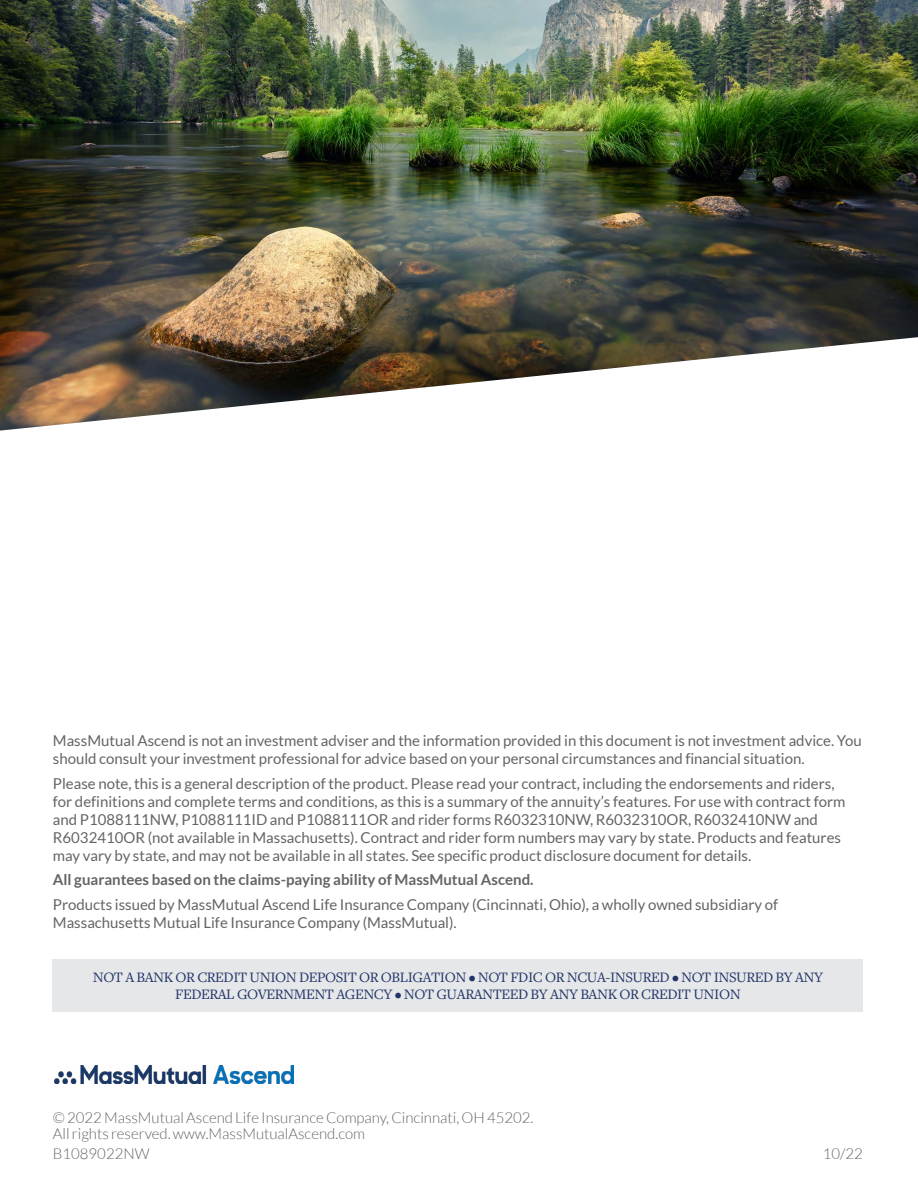
<style>
.page{position:relative;width:918px;height:1188px;background:#fff}
.page>*{position:absolute;margin:0;border:0;box-sizing:border-box;transform-origin:0 0}
.t1{font:15px/18px "Lato";color:#636466}
.t2{font:15px/16.5px "Freight Text Pro";letter-spacing:-.03em;color:#21346a;text-align:center}
.t3{font:300 15px/15.8px "Lato";color:#636466}
.t4{font:700 15px "Lato";color:#636466}
</style>
<div class="page">
<div style="left:53px;top:959px;width:810px;height:53px;background:#e6e7e8"></div>
<img style="left:54px;top:1066px;width:240px;height:18px">
<img style="left:0;top:0;width:918px;height:431px">
<p class="t1" style="left:53px;top:731px;width:810px">MassMutual Ascend is not an investment adviser and the information provided in this document is not investment advice. You should consult your investment professional for advice based on your personal circumstances and financial situation.</p>
<p class="t1" style="left:53px;top:774px;width:794px">Please note, this is a general description of the product. Please read your contract, including the endorsements and riders, for definitions and complete terms and conditions, as this is a summary of the annuity’s features. For use with contract form and P1088111NW, P1088111ID and P1088111OR and rider forms R6032310NW, R6032310OR, R6032410NW and R6032410OR (not available in Massachusetts). Contract and rider form numbers may vary by state. Products and features may vary by state, and may not be available in all states. See specific product disclosure document for details.</p>
<p class="t4" style="left:53px;top:871px;width:482px">All guarantees based on the claims-paying ability of MassMutual Ascend.</p>
<p class="t1" style="left:53px;top:896px;width:727px">Products issued by MassMutual Ascend Life Insurance Company (Cincinnati, Ohio), a wholly owned subsidiary of<br>Massachusetts Mutual Life Insurance Company (MassMutual).</p>
<p class="t2" style="left:93px;top:969px;width:732px">NOT A BANK OR CREDIT UNION DEPOSIT OR OBLIGATION • NOT FDIC OR NCUA-INSURED • NOT INSURED BY ANY<br>FEDERAL GOVERNMENT AGENCY • NOT GUARANTEED BY ANY BANK OR CREDIT UNION</p>
<p class="t3" style="left:53px;top:1110px;width:482px">© 2022 MassMutual Ascend Life Insurance Company, Cincinnati, OH 45202.<br>All rights reserved. www.MassMutualAscend.com</p>
<p class="t3" style="left:53px;top:1145px;width:98px">B1089022NW</p>
<p class="t3" style="left:823px;top:1145px;width:42px">10/22</p>
</div>
